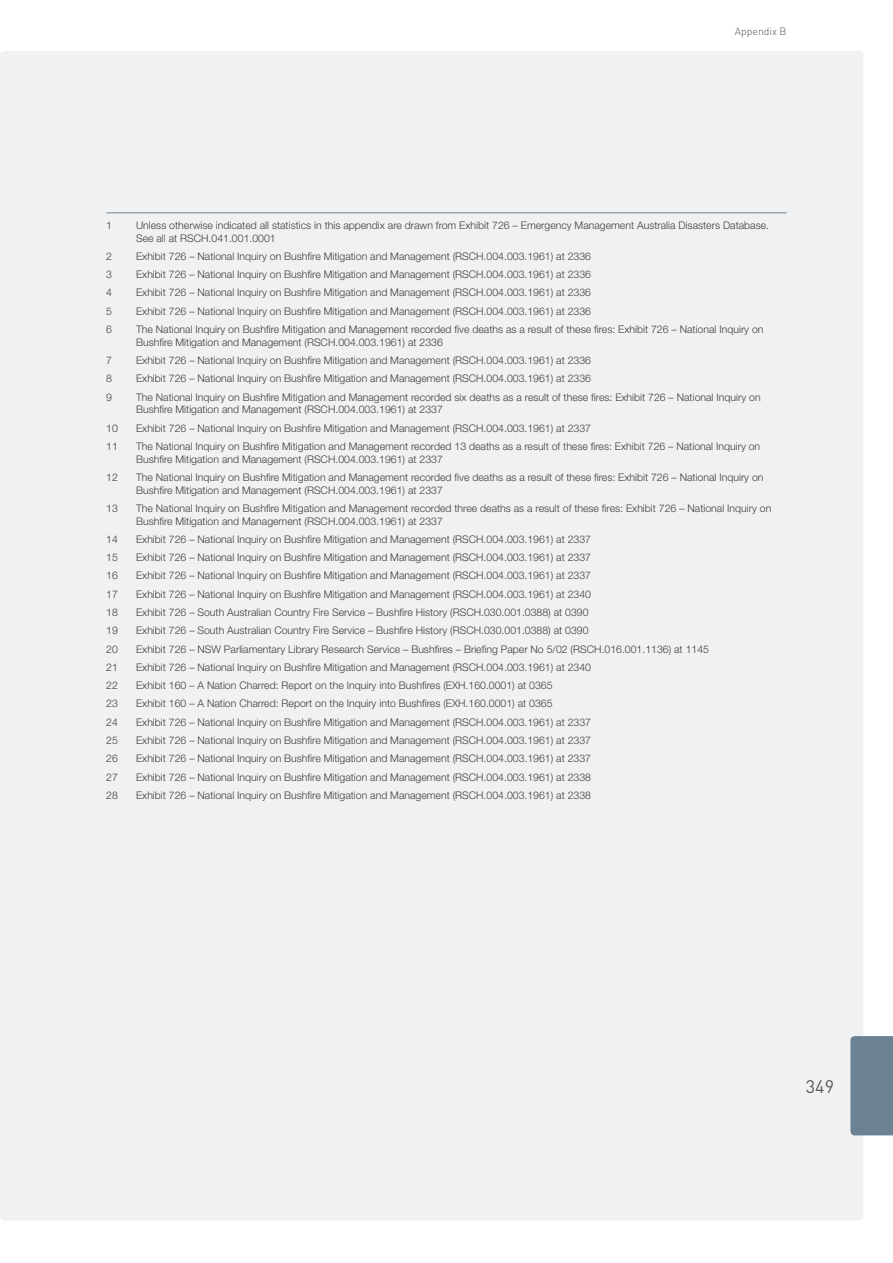
<style>
.page{position:relative;width:893px;height:1263px;background:#fff}
.page>*{position:absolute;margin:0;border:0;box-sizing:border-box;transform-origin:0 0}
.t1{font:18px "DIN";color:#57585a}
.Endnote_Text{font:300 10.5px/12.8px "Helvetica Neue";color:#3e3e3f}
.t2{font:300 10.5px "DIN";color:#57585a}
</style>
<div class="page">
<div style="left:0;top:51px;width:863px;height:1169px;background:#eff1f3;border-radius:4px"></div>
<div style="left:850px;top:1036px;width:43px;height:99px;background:#6b8293"></div>
<hr style="left:106px;top:213px;width:681px;height:1px;background:#6b8293">
<p class="t2" style="left:735px;top:25px;width:53px">Appendix B</p>
<p class="Endnote_Text" style="left:106px;top:218px;width:7px">1</p>
<p class="Endnote_Text" style="left:136px;top:218px;width:635px">Unless otherwise indicated all statistics in this appendix are drawn from Exhibit 726 – Emergency Management Australia Disasters Database.<br>See all at RSCH.041.001.0001</p>
<p class="Endnote_Text" style="left:106px;top:249px;width:7px">2</p>
<p class="Endnote_Text" style="left:136px;top:249px;width:456px">Exhibit 726 – National Inquiry on Bushfire Mitigation and Management (RSCH.004.003.1961) at 2336</p>
<p class="Endnote_Text" style="left:106px;top:268px;width:7px">3</p>
<p class="Endnote_Text" style="left:136px;top:268px;width:456px">Exhibit 726 – National Inquiry on Bushfire Mitigation and Management (RSCH.004.003.1961) at 2336</p>
<p class="Endnote_Text" style="left:106px;top:286px;width:7px">4</p>
<p class="Endnote_Text" style="left:136px;top:286px;width:456px">Exhibit 726 – National Inquiry on Bushfire Mitigation and Management (RSCH.004.003.1961) at 2336</p>
<p class="Endnote_Text" style="left:106px;top:304px;width:7px">5</p>
<p class="Endnote_Text" style="left:136px;top:304px;width:456px">Exhibit 726 – National Inquiry on Bushfire Mitigation and Management (RSCH.004.003.1961) at 2336</p>
<p class="Endnote_Text" style="left:106px;top:323px;width:7px">6</p>
<p class="Endnote_Text" style="left:136px;top:323px;width:629px">The National Inquiry on Bushfire Mitigation and Management recorded five deaths as a result of these fires: Exhibit 726 – National Inquiry on<br>Bushfire Mitigation and Management (RSCH.004.003.1961) at 2336</p>
<p class="Endnote_Text" style="left:106px;top:354px;width:7px">7</p>
<p class="Endnote_Text" style="left:136px;top:354px;width:456px">Exhibit 726 – National Inquiry on Bushfire Mitigation and Management (RSCH.004.003.1961) at 2336</p>
<p class="Endnote_Text" style="left:106px;top:372px;width:7px">8</p>
<p class="Endnote_Text" style="left:136px;top:372px;width:456px">Exhibit 726 – National Inquiry on Bushfire Mitigation and Management (RSCH.004.003.1961) at 2336</p>
<p class="Endnote_Text" style="left:106px;top:390px;width:7px">9</p>
<p class="Endnote_Text" style="left:136px;top:390px;width:626px">The National Inquiry on Bushfire Mitigation and Management recorded six deaths as a result of these fires: Exhibit 726 – National Inquiry on<br>Bushfire Mitigation and Management (RSCH.004.003.1961) at 2337</p>
<p class="Endnote_Text" style="left:106px;top:421px;width:13px">10</p>
<p class="Endnote_Text" style="left:136px;top:421px;width:456px">Exhibit 726 – National Inquiry on Bushfire Mitigation and Management (RSCH.004.003.1961) at 2337</p>
<p class="Endnote_Text" style="left:106px;top:439px;width:13px">11</p>
<p class="Endnote_Text" style="left:136px;top:439px;width:626px">The National Inquiry on Bushfire Mitigation and Management recorded 13 deaths as a result of these fires: Exhibit 726 – National Inquiry on<br>Bushfire Mitigation and Management (RSCH.004.003.1961) at 2337</p>
<p class="Endnote_Text" style="left:106px;top:470px;width:13px">12</p>
<p class="Endnote_Text" style="left:136px;top:470px;width:629px">The National Inquiry on Bushfire Mitigation and Management recorded five deaths as a result of these fires: Exhibit 726 – National Inquiry on<br>Bushfire Mitigation and Management (RSCH.004.003.1961) at 2337</p>
<p class="Endnote_Text" style="left:106px;top:501px;width:13px">13</p>
<p class="Endnote_Text" style="left:136px;top:501px;width:637px">The National Inquiry on Bushfire Mitigation and Management recorded three deaths as a result of these fires: Exhibit 726 – National Inquiry on<br>Bushfire Mitigation and Management (RSCH.004.003.1961) at 2337</p>
<p class="Endnote_Text" style="left:106px;top:533px;width:13px">14</p>
<p class="Endnote_Text" style="left:136px;top:533px;width:456px">Exhibit 726 – National Inquiry on Bushfire Mitigation and Management (RSCH.004.003.1961) at 2337</p>
<p class="Endnote_Text" style="left:106px;top:551px;width:13px">15</p>
<p class="Endnote_Text" style="left:136px;top:551px;width:456px">Exhibit 726 – National Inquiry on Bushfire Mitigation and Management (RSCH.004.003.1961) at 2337</p>
<p class="Endnote_Text" style="left:106px;top:569px;width:13px">16</p>
<p class="Endnote_Text" style="left:136px;top:569px;width:456px">Exhibit 726 – National Inquiry on Bushfire Mitigation and Management (RSCH.004.003.1961) at 2337</p>
<p class="Endnote_Text" style="left:106px;top:587px;width:13px">17</p>
<p class="Endnote_Text" style="left:136px;top:587px;width:456px">Exhibit 726 – National Inquiry on Bushfire Mitigation and Management (RSCH.004.003.1961) at 2340</p>
<p class="Endnote_Text" style="left:106px;top:606px;width:13px">18</p>
<p class="Endnote_Text" style="left:136px;top:606px;width:454px">Exhibit 726 – South Australian Country Fire Service – Bushfire History (RSCH.030.001.0388) at 0390</p>
<p class="Endnote_Text" style="left:106px;top:624px;width:13px">19</p>
<p class="Endnote_Text" style="left:136px;top:624px;width:454px">Exhibit 726 – South Australian Country Fire Service – Bushfire History (RSCH.030.001.0388) at 0390</p>
<p class="Endnote_Text" style="left:106px;top:642px;width:13px">20</p>
<p class="Endnote_Text" style="left:136px;top:642px;width:574px">Exhibit 726 – NSW Parliamentary Library Research Service – Bushfires – Briefing Paper No 5/02 (RSCH.016.001.1136) at 1145</p>
<p class="Endnote_Text" style="left:106px;top:660px;width:13px">21</p>
<p class="Endnote_Text" style="left:136px;top:660px;width:456px">Exhibit 726 – National Inquiry on Bushfire Mitigation and Management (RSCH.004.003.1961) at 2340</p>
<p class="Endnote_Text" style="left:106px;top:679px;width:13px">22</p>
<p class="Endnote_Text" style="left:136px;top:679px;width:418px">Exhibit 160 – A Nation Charred: Report on the Inquiry into Bushfires (EXH.160.0001) at 0365</p>
<p class="Endnote_Text" style="left:106px;top:697px;width:13px">23</p>
<p class="Endnote_Text" style="left:136px;top:697px;width:418px">Exhibit 160 – A Nation Charred: Report on the Inquiry into Bushfires (EXH.160.0001) at 0365</p>
<p class="Endnote_Text" style="left:106px;top:715px;width:13px">24</p>
<p class="Endnote_Text" style="left:136px;top:715px;width:456px">Exhibit 726 – National Inquiry on Bushfire Mitigation and Management (RSCH.004.003.1961) at 2337</p>
<p class="Endnote_Text" style="left:106px;top:734px;width:13px">25</p>
<p class="Endnote_Text" style="left:136px;top:734px;width:456px">Exhibit 726 – National Inquiry on Bushfire Mitigation and Management (RSCH.004.003.1961) at 2337</p>
<p class="Endnote_Text" style="left:106px;top:752px;width:13px">26</p>
<p class="Endnote_Text" style="left:136px;top:752px;width:456px">Exhibit 726 – National Inquiry on Bushfire Mitigation and Management (RSCH.004.003.1961) at 2337</p>
<p class="Endnote_Text" style="left:106px;top:770px;width:13px">27</p>
<p class="Endnote_Text" style="left:136px;top:770px;width:456px">Exhibit 726 – National Inquiry on Bushfire Mitigation and Management (RSCH.004.003.1961) at 2338</p>
<p class="Endnote_Text" style="left:106px;top:788px;width:13px">28</p>
<p class="Endnote_Text" style="left:136px;top:788px;width:456px">Exhibit 726 – National Inquiry on Bushfire Mitigation and Management (RSCH.004.003.1961) at 2338</p>
<h1 class="t1" style="left:806px;top:1075px;width:30px">349</h1>
</div>
